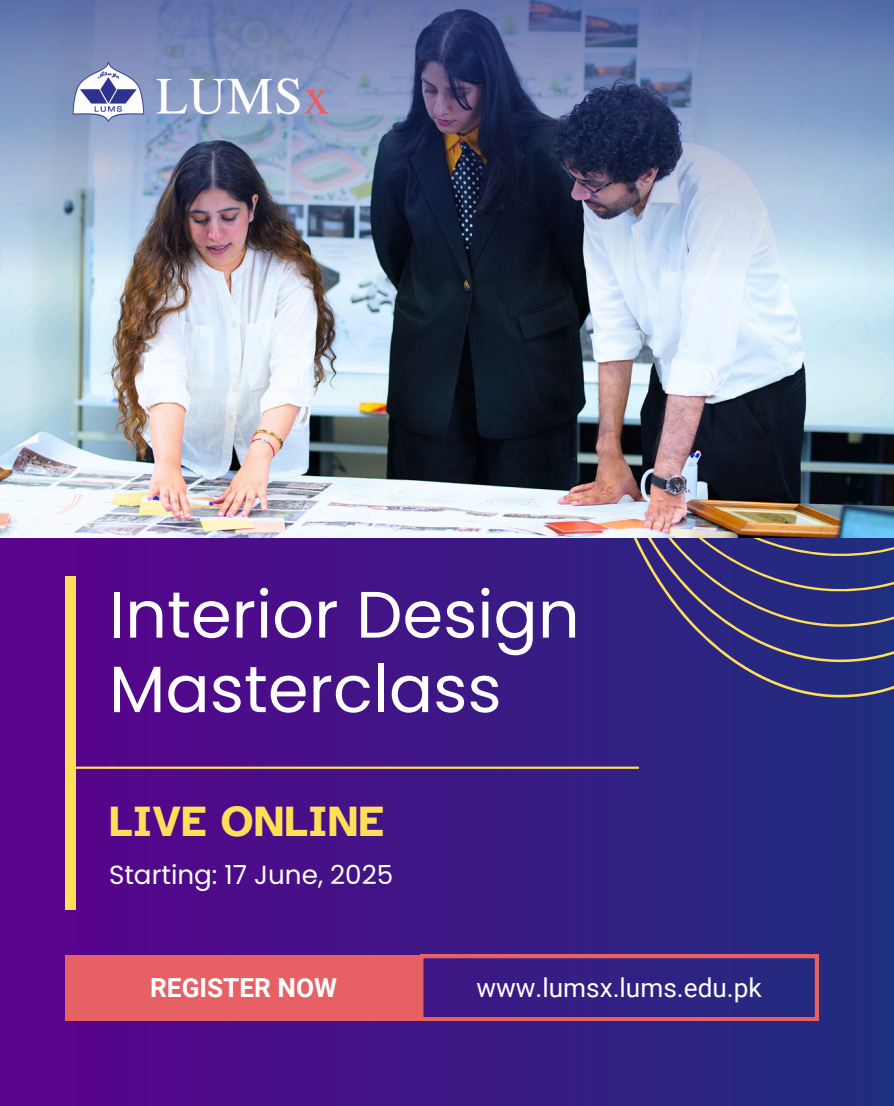
<style>
.page{position:relative;width:894px;height:1106px;background:#fff}
.page>*{position:absolute;margin:0;border:0;box-sizing:border-box;transform-origin:0 0}
.t1{font:65.55px/74.6px "Poppins";color:#fff}
.t2{font:700 43.65px "Atkinson Hyperlegible";color:#ffde59}
.t3{font:26.25px "Roboto";color:#fff}
.t4{font:26.25px "Poppins";color:#fff}
.t5{font:700 26.25px "Roboto";color:#fff}
</style>
<div class="page">
<div style="left:0;top:505px;width:884px;height:601px;background:#58048c"></div>
<div style="left:77px;top:505px;width:816px;height:601px;background:linear-gradient(to right,#57048b,#1f2e7f)"></div>
<svg style="left:443px;top:666px;width:450px;height:36px;background:#332781"></svg>
<svg style="left:443px;top:630px;width:450px;height:36px;background:#352980"></svg>
<svg style="left:442px;top:594px;width:451px;height:36px;background:#372a80"></svg>
<svg style="left:442px;top:559px;width:451px;height:35px;background:#382b80"></svg>
<svg style="left:442px;top:538px;width:451px;height:21px;background:#3b2e7f"></svg>
<img style="left:0;top:279px;width:893px;height:259px">
<img style="left:0;top:0;width:893px;height:279px">
<img style="left:66px;top:57px;width:268px;height:70px">
<svg style="left:421px;top:955px;width:397px;height:65px;background:#45277f"></svg>
<div style="left:65px;top:955px;width:356px;height:65px;background:#e76064"></div>
<hr style="left:71px;top:767px;width:567px;height:2px;background:#ffde59">
<div style="left:65px;top:576px;width:11px;height:333px;background:#ffde59"></div>
<h3 class="t1" style="left:109px;top:577px;width:472px">Interior Design<br>Masterclass</h3>
<p class="t2" style="left:109px;top:795px;width:276px">LIVE ONLINE</p>
<h1 class="t4" style="left:109px;top:856px;width:286px">Starting: 17 June, 2025</h1>
<p class="t5" style="left:150px;top:972px;width:188px">REGISTER NOW</p>
<p class="t3" style="left:476px;top:972px;width:287px">www.lumsx.lums.edu.pk</p>
</div>
